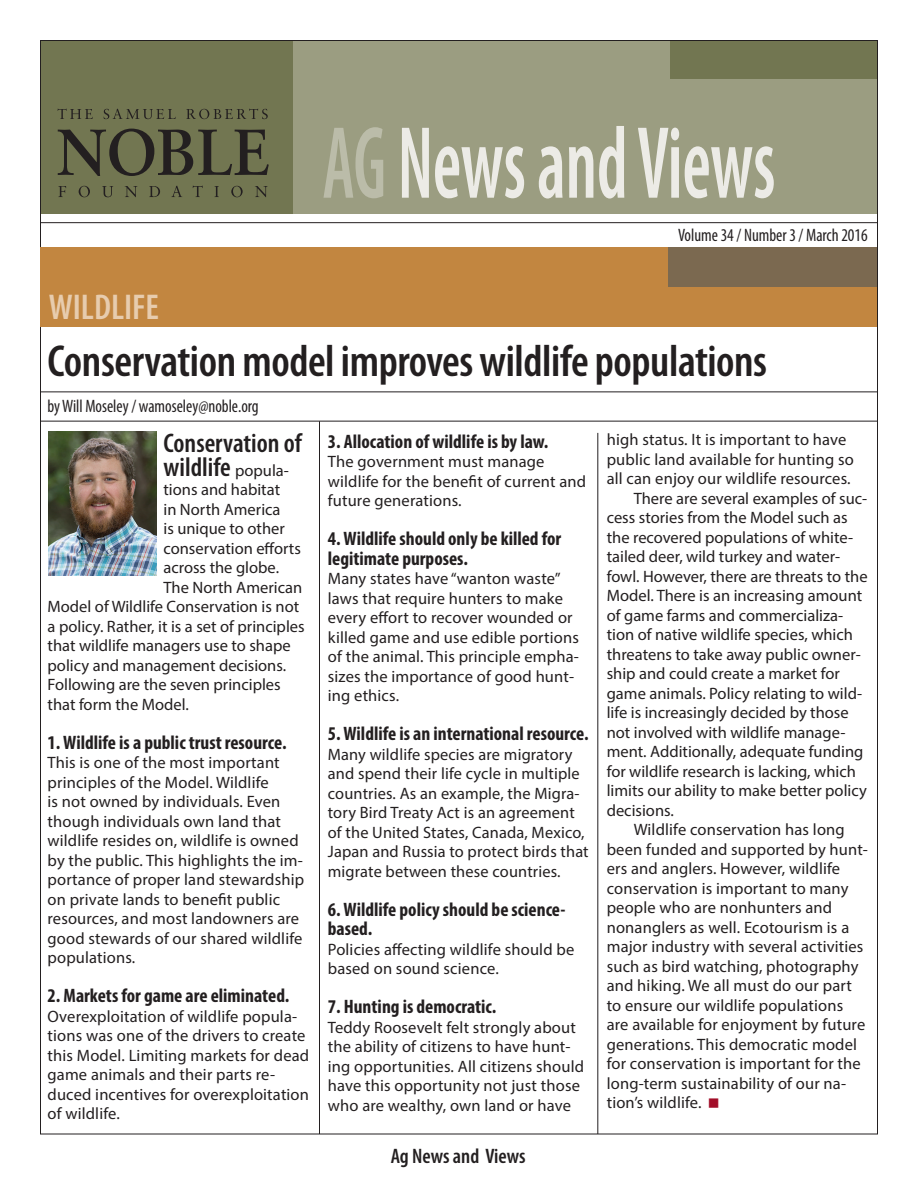
<style>
.page{position:relative;width:918px;height:1188px;background:#fff}
.page>*{position:absolute;margin:0;border:0;box-sizing:border-box;transform-origin:0 0}
.t1{font:600 condensed 103.65px "Myriad Pro";color:#ecebe6;scale:.69 1}
.t2{font:600 condensed 45px "Myriad Pro";letter-spacing:-.01em;color:#231f20}
.t3{font:600 condensed 36px "Myriad Pro";color:#e7ccae}
.t4{font:600 condensed 27px/24px "Myriad Pro";color:#231f20}
.t5{font:600 condensed 21px "Myriad Pro";color:#231f20}
.t6{font:700 condensed 19.5px/19.5px "Myriad Pro";color:#231f20}
.t7{font:condensed 18px "Myriad Pro";color:#231f20;scale:.95 1}
.t8{font:16.5px/19.5px "Myriad Pro";letter-spacing:.01em;color:#231f20}
.s1{color:#bbbca9}
.s2{font-weight:400;font-stretch:normal;font-size:16.5px}
</style>
<div class="page">
<div style="left:293px;top:40px;width:585px;height:174px;background:#9b9d81"></div>
<div style="left:670px;top:40px;width:208px;height:40px;background:#727651"></div>
<div style="left:40px;top:40px;width:253px;height:174px;background:#727651"></div>
<hr style="left:40px;top:222px;width:838px;height:1px;background:#231f20">
<hr style="left:40px;top:421px;width:838px;height:1px;background:#231f20">
<svg style="left:58px;top:109px;width:35px;height:10px"></svg>
<svg style="left:104px;top:109px;width:72px;height:10px"></svg>
<svg style="left:186px;top:109px;width:82px;height:10px"></svg>
<svg style="left:58px;top:129px;width:211px;height:47px"></svg>
<svg style="left:58px;top:186px;width:8px;height:11px"></svg>
<svg style="left:79px;top:186px;width:11px;height:11px"></svg>
<svg style="left:102px;top:186px;width:11px;height:11px"></svg>
<svg style="left:125px;top:186px;width:12px;height:11px"></svg>
<svg style="left:149px;top:186px;width:11px;height:11px"></svg>
<svg style="left:171px;top:186px;width:11px;height:11px"></svg>
<svg style="left:193px;top:186px;width:10px;height:11px"></svg>
<svg style="left:214px;top:186px;width:5px;height:11px"></svg>
<svg style="left:231px;top:186px;width:12px;height:11px"></svg>
<svg style="left:255px;top:186px;width:13px;height:11px"></svg>
<hr style="left:40px;top:392px;width:838px;height:1px;background:#231f20">
<hr style="left:319px;top:421px;width:1px;height:713px;background:#231f20">
<div style="left:40px;top:248px;width:836px;height:79px;background:#c28640"></div>
<div style="left:668px;top:248px;width:208px;height:39px;background:#7b6950"></div>
<hr style="left:597px;top:433px;width:1px;height:701px;background:#231f20">
<img style="left:49px;top:431px;width:108px;height:145px">
<h1 class="t1" style="left:322px;top:99px;width:658px"><span class="s1">AG</span> News and Views</h1>
<h3 class="t3" style="left:49px;top:285px;width:112px">WILDLIFE</h3>
<p class="t7" style="left:678px;top:224px;width:201px">Volume 34 / Number 3 / March 2016</p>
<h2 class="t2" style="left:48px;top:334px;width:721px">Conservation model improves wildlife populations</h2>
<p class="t7" style="left:48px;top:396px;width:224px">by Will Moseley / wamoseley@noble.org</p>
<h3 class="t4" style="left:163px;top:430px;width:140px">Conservation of wildlife <span class="s2">popula-</span></h3>
<p class="t8" style="left:163px;top:480px;width:118px">tions and habitat</p>
<p class="t8" style="left:163px;top:499px;width:119px">in North America</p>
<p class="t8" style="left:163px;top:519px;width:123px">is unique to other</p>
<p class="t8" style="left:163px;top:538px;width:139px">conservation efforts</p>
<p class="t8" style="left:163px;top:558px;width:117px">across the globe.</p>
<p class="t8" style="left:163px;top:577px;width:140px">The North American</p>
<p class="t8" style="left:48px;top:597px;width:253px">Model of Wildlife Conservation is not</p>
<p class="t8" style="left:48px;top:616px;width:259px">a policy. Rather, it is a set of principles</p>
<p class="t8" style="left:48px;top:636px;width:245px">that wildlife managers use to shape</p>
<p class="t8" style="left:48px;top:655px;width:240px">policy and management decisions.</p>
<p class="t8" style="left:48px;top:675px;width:235px">Following are the seven principles</p>
<p class="t8" style="left:48px;top:694px;width:143px">that form the Model.</p>
<p class="t6" style="left:48px;top:732px;width:241px">1. Wildlife is a public trust resource.</p>
<p class="t8" style="left:48px;top:753px;width:258px">This is one of the most important principles of the Model. Wildlife<br>is not owned by individuals. Even though individuals own land that wildlife resides on, wildlife is owned by the public. This highlights the im&shy;portance of proper land stewardship on private lands to benefit public resources, and most landowners are good stewards of our shared wildlife populations.</p>
<p class="t6" style="left:48px;top:985px;width:243px">2. Markets for game are eliminated.</p>
<p class="t8" style="left:48px;top:1006px;width:263px">Overexploitation of wildlife popula&shy;tions was one of the drivers to create this Model. Limiting markets for dead game animals and their parts re&shy;duced incentives for overexploitation of wildlife.</p>
<p class="t6" style="left:328px;top:431px;width:222px">3. Allocation of wildlife is by law.</p>
<p class="t8" style="left:328px;top:451px;width:260px">The government must manage wildlife for the benefit of current and future generations.</p>
<p class="t6" style="left:328px;top:528px;width:235px">4. Wildlife should only be killed for legitimate purposes.</p>
<p class="t8" style="left:328px;top:568px;width:253px">Many states have “wanton waste” laws that require hunters to make every effort to recover wounded or killed game and use edible portions of the animal. This principle empha&shy;sizes the importance of good hunt&shy;ing ethics.</p>
<p class="t6" style="left:328px;top:723px;width:262px">5. Wildlife is an international resource.</p>
<p class="t8" style="left:328px;top:744px;width:262px">Many wildlife species are migratory and spend their life cycle in multiple countries. As an example, the Migra&shy;tory Bird Treaty Act is an agreement of the United States, Canada, Mexico, Japan and Russia to protect birds that migrate between these countries.</p>
<p class="t6" style="left:328px;top:899px;width:239px">6. Wildlife policy should be science&shy;based.</p>
<p class="t8" style="left:328px;top:939px;width:248px">Policies affecting wildlife should be based on sound science.</p>
<p class="t6" style="left:328px;top:996px;width:170px">7. Hunting is democratic.</p>
<p class="t8" style="left:328px;top:1017px;width:258px">Teddy Roosevelt felt strongly about the ability of citizens to have hunt&shy;ing opportunities. All citizens should have this opportunity not just those who are wealthy, own land or have</p>
<p class="t5" style="left:391px;top:1143px;width:137px">Ag News and Views</p>
<p class="t8" style="left:607px;top:430px;width:241px">high status. It is important to have</p>
<p class="t8" style="left:607px;top:449px;width:249px">public land available for hunting so</p>
<p class="t8" style="left:607px;top:469px;width:245px">all can enjoy our wildlife resources.</p>
<p class="t8" style="left:634px;top:488px;width:235px">There are several examples of suc-</p>
<p class="t8" style="left:607px;top:508px;width:242px">cess stories from the Model such as</p>
<p class="t8" style="left:607px;top:527px;width:248px">the recovered populations of white-</p>
<p class="t8" style="left:607px;top:547px;width:235px">tailed deer, wild turkey and water-</p>
<p class="t8" style="left:607px;top:566px;width:262px">fowl. However, there are threats to the</p>
<p class="t8" style="left:607px;top:586px;width:257px">Model. There is an increasing amount</p>
<p class="t8" style="left:607px;top:605px;width:238px">of game farms and commercializa-</p>
<p class="t8" style="left:607px;top:625px;width:248px">tion of native wildlife species, which</p>
<p class="t8" style="left:607px;top:644px;width:256px">threatens to take away public owner-</p>
<p class="t8" style="left:607px;top:664px;width:235px">ship and could create a market for</p>
<p class="t8" style="left:607px;top:683px;width:257px">game animals. Policy relating to wild-</p>
<p class="t8" style="left:607px;top:703px;width:244px">life is increasingly decided by those</p>
<p class="t8" style="left:607px;top:722px;width:240px">not involved with wildlife manage-</p>
<p class="t8" style="left:607px;top:742px;width:258px">ment. Additionally, adequate funding</p>
<p class="t8" style="left:607px;top:761px;width:251px">for wildlife research is lacking, which</p>
<p class="t8" style="left:607px;top:781px;width:262px">limits our ability to make better policy</p>
<p class="t8" style="left:607px;top:800px;width:69px">decisions.</p>
<p class="t8" style="left:634px;top:820px;width:213px">Wildlife conservation has long</p>
<p class="t8" style="left:607px;top:839px;width:263px">been funded and supported by hunt-</p>
<p class="t8" style="left:607px;top:859px;width:235px">ers and anglers. However, wildlife</p>
<p class="t8" style="left:607px;top:878px;width:243px">conservation is important to many</p>
<p class="t8" style="left:607px;top:898px;width:227px">people who are nonhunters and</p>
<p class="t8" style="left:607px;top:917px;width:244px">nonanglers as well. Ecotourism is a</p>
<p class="t8" style="left:607px;top:937px;width:258px">major industry with several activities</p>
<p class="t8" style="left:607px;top:956px;width:253px">such as bird watching, photography</p>
<p class="t8" style="left:607px;top:976px;width:247px">and hiking. We all must do our part</p>
<p class="t8" style="left:607px;top:995px;width:238px">to ensure our wildlife populations</p>
<p class="t8" style="left:607px;top:1015px;width:260px">are available for enjoyment by future</p>
<p class="t8" style="left:607px;top:1034px;width:252px">generations. This democratic model</p>
<p class="t8" style="left:607px;top:1054px;width:256px">for conservation is important for the</p>
<p class="t8" style="left:607px;top:1073px;width:241px">long-term sustainability of our na-</p>
<p class="t8" style="left:607px;top:1093px;width:96px">tion’s wildlife.</p>
</div>
